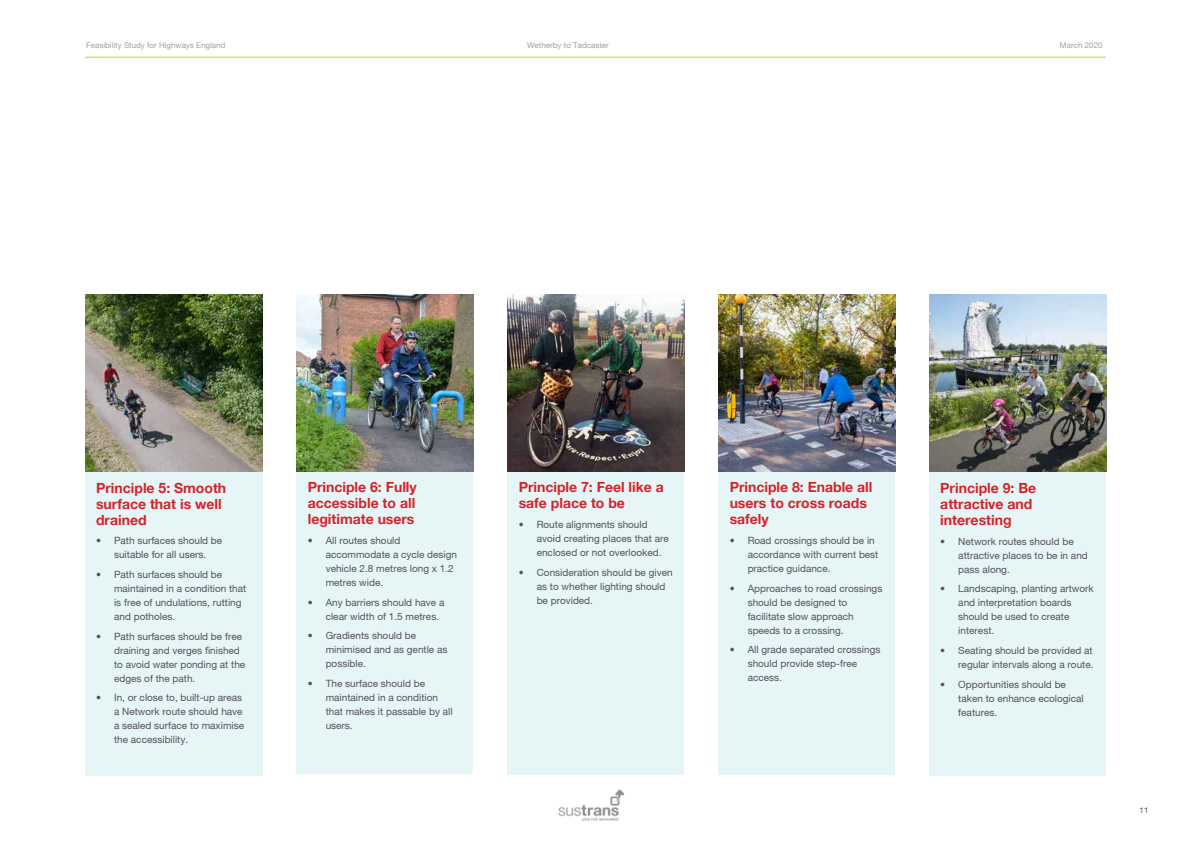
<style>
.page{position:relative;width:1191px;height:842px;background:#fff}
.page>*{position:absolute;margin:0;border:0;box-sizing:border-box;transform-origin:0 0}
.t1{font:700 14px/16px "Helvetica Neue";color:#d2232a}
.t2{font:10px/14px "Helvetica Neue";color:#53545c}
.t3{font:8px "Helvetica Neue";color:#9fa1a4}
.t4{font:8px "Helvetica Neue";color:#53545c}
</style>
<div class="page">
<hr style="left:85px;top:57px;width:1021px;height:1px;background:#cad400">
<img style="left:558px;top:789px;width:66px;height:32px">
<div style="left:85px;top:448px;width:177px;height:327px;background:#e6f5f6"></div>
<div style="left:296px;top:448px;width:177px;height:326px;background:#e6f5f6"></div>
<div style="left:718px;top:448px;width:177px;height:327px;background:#e6f5f6"></div>
<div style="left:929px;top:448px;width:177px;height:327px;background:#e6f5f6"></div>
<div style="left:507px;top:448px;width:177px;height:327px;background:#e6f5f6"></div>
<img style="left:297px;top:295px;width:176px;height:177px">
<img style="left:507px;top:295px;width:177px;height:176px">
<img style="left:85px;top:295px;width:178px;height:177px">
<img style="left:718px;top:295px;width:177px;height:176px">
<img style="left:929px;top:295px;width:177px;height:176px">
<p class="t3" style="left:86px;top:40px;width:141px">Feasibility Study for Highways England</p>
<p class="t3" style="left:527px;top:40px;width:83px">Wetherby to Tadcaster</p>
<p class="t3" style="left:1060px;top:40px;width:44px">March 2020</p>
<h1 class="t1" style="left:96px;top:479px;width:132px">Principle 5: Smooth surface that is well drained</h1>
<p class="t2" style="left:96px;top:533px;width:128px;text-align:center">• Path surfaces should be suitable for all users.</p>
<p class="t2" style="left:114px;top:567px;width:134px;text-indent:-18px">• Path surfaces should be maintained in a condition that is free of undulations, rutting and potholes.</p>
<p class="t2" style="left:114px;top:629px;width:133px;text-indent:-18px">• Path surfaces should be free draining and verges finished to avoid water ponding at the edges of the path.</p>
<p class="t2" style="left:114px;top:691px;width:132px;text-indent:-18px">• In, or close to, built-up areas a Network route should have a sealed surface to maximise the accessibility.</p>
<h1 class="t1" style="left:308px;top:479px;width:111px;text-align:justify">Principle 6: Fully accessible to all legitimate users</h1>
<p class="t2" style="left:326px;top:533px;width:133px;text-indent:-18px">• All routes should accommodate a cycle design vehicle 2.8 metres long x 1.2 metres wide.</p>
<p class="t2" style="left:326px;top:595px;width:120px;text-indent:-18px">• Any barriers should have a clear width of 1.5 metres.</p>
<p class="t2" style="left:326px;top:629px;width:123px;text-indent:-18px">• Gradients should be minimised and as gentle as possible.</p>
<p class="t2" style="left:326px;top:676px;width:128px;text-indent:-18px">• The surface should be maintained in a condition that makes it passable by all users.</p>
<h1 class="t1" style="left:519px;top:479px;width:147px">Principle 7: Feel like a safe place to be</h1>
<p class="t2" style="left:537px;top:517px;width:134px;text-indent:-18px">• Route alignments should avoid creating places that are enclosed or not overlooked.</p>
<p class="t2" style="left:537px;top:565px;width:137px;text-indent:-18px">• Consideration should be given as to whether lighting should be provided.</p>
<h1 class="t1" style="left:729px;top:479px;width:144px">Principle 8: Enable all users to cross roads safely</h1>
<p class="t2" style="left:747px;top:533px;width:132px;text-indent:-18px">• Road crossings should be in accordance with current best practice guidance.</p>
<p class="t2" style="left:747px;top:581px;width:136px;text-indent:-18px">• Approaches to road crossings should be designed to facilitate slow approach speeds to a crossing.</p>
<p class="t2" style="left:747px;top:643px;width:134px;text-indent:-18px">• All grade separated crossings should provide step-free access.</p>
<h1 class="t1" style="left:940px;top:479px;width:97px">Principle 9: Be attractive and interesting</h1>
<p class="t2" style="left:958px;top:534px;width:131px;text-indent:-18px">• Network routes should be attractive places to be in and pass along.</p>
<p class="t2" style="left:958px;top:581px;width:137px;text-indent:-18px">• Landscaping, planting artwork and interpretation boards should be used to create interest.</p>
<p class="t2" style="left:940px;top:643px;width:155px;text-align:right">• Seating should be provided at regular intervals along a route.</p>
<p class="t2" style="left:958px;top:677px;width:127px;text-indent:-18px">• Opportunities should be taken to enhance ecological features.</p>
<p class="t4" style="left:1139px;top:805px;width:10px">11</p>
</div>
